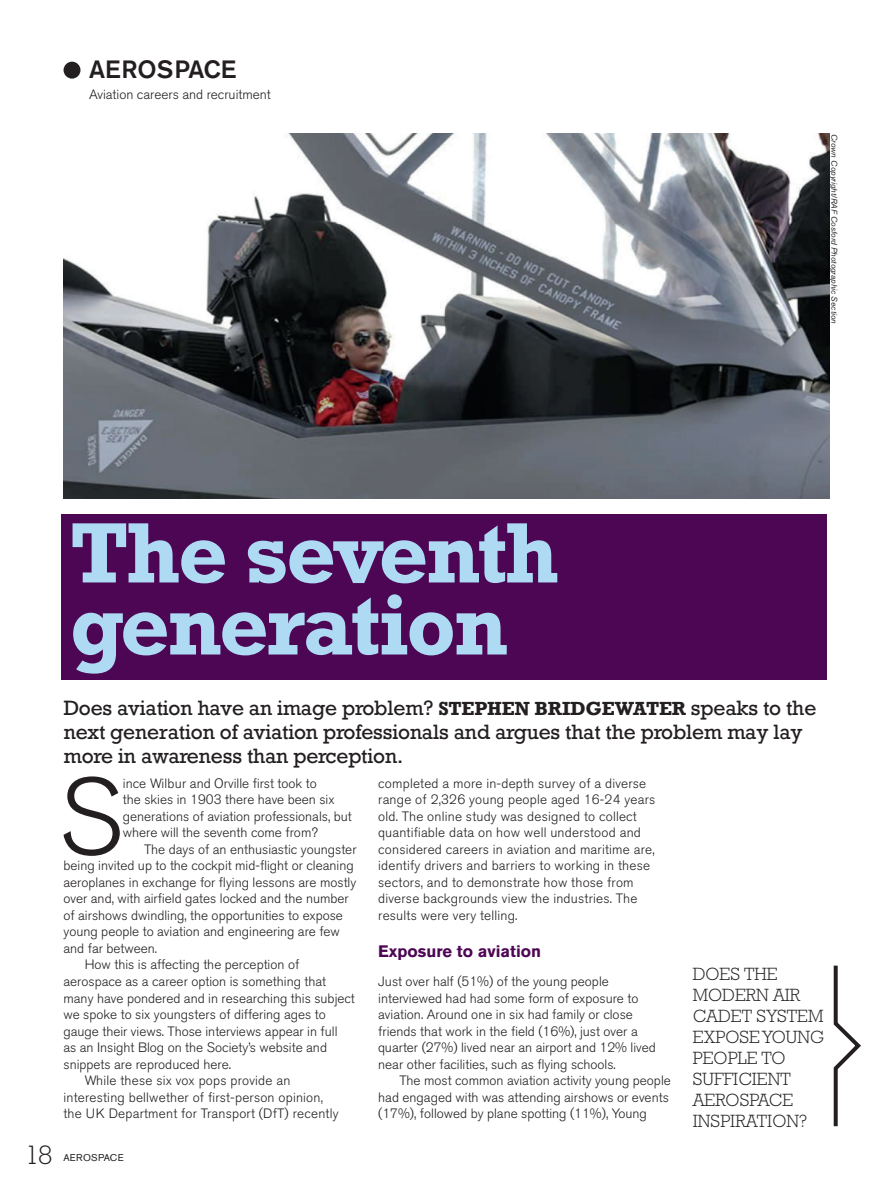
<style>
.page{position:relative;width:891px;height:1190px;background:#fff}
.page>*{position:absolute;margin:0;border:0;box-sizing:border-box;transform-origin:0 0}
.Article_Intro_Drop_C{font:300 106.95px "Akzidenz Grotesk BE";color:#231f20}
.Article_Heading_Main{font:700 87px/72px "Rockwell";letter-spacing:-.03em;color:#aedaf4}
.t1{font:300 27px "Rockwell Std";color:#231f20}
.t2{font:500 24.75px "Akzidenz Grotesk BE";color:#231f20}
.Article_Stand_First{font:19.5px/24px "Rockwell";letter-spacing:-.01em;color:#231f20}
.Pull_Quote_01{font:300 18px/21px "Rockwell Std";color:#231f20}
.Article_Subheading_0{font:700 16.5px "Akzidenz Grotesk BE";color:#4d0654}
.Article_Body_Copy{font:300 13.5px/16.5px "Akzidenz Grotesk BE";color:#231f20}
.Article_Body_Copy_co{font:300 13.5px/16.5px "Akzidenz Grotesk BE";color:#231f20}
.Article_Intro_Drop_C-2{font:300 13.5px/16.5px "Akzidenz Grotesk BE";color:#231f20}
.t3{font:9.75px "Akzidenz Grotesk BE";letter-spacing:.03em;color:#231f20}
.Picture_Credit{font:italic 8.25px "Akzidenz Grotesk BE";color:#231f20}
.s1{font-weight:700}
</style>
<div class="page">
<div style="left:64px;top:62px;width:16px;height:17px;background:#231f20;border-radius:50%"></div>
<div style="left:61px;top:514px;width:766px;height:165px;background:#4d0654"></div>
<svg style="left:833px;top:965px;width:28px;height:162px"></svg>
<img style="left:64px;top:134px;width:765px;height:364px">
<p class="t2" style="left:89px;top:54px;width:149px">AEROSPACE</p>
<p class="Article_Body_Copy" style="left:89px;top:86px;width:183px">Aviation careers and recruitment</p>
<p class="Picture_Credit" style="left:839px;top:134px;width:191px;rotate:90deg">Crown Copyright/RAF Cosford Photographic Section</p>
<p class="Article_Heading_Main" style="left:70px;top:517px;width:491px">The seventh generation</p>
<p class="Article_Stand_First" style="left:64px;top:696px;width:754px">Does aviation have an image problem? <span class="s1">STEPHEN BRIDGEWATER</span> speaks to the next generation of aviation professionals and argues that the problem may lay more in awareness than perception.</p>
<p class="Article_Intro_Drop_C" style="left:58px;top:757px;width:66px">S</p>
<p class="Article_Intro_Drop_C-2" style="left:123px;top:775px;width:230px">ince Wilbur and Orville first took to<br>the skies in 1903 there have been six generations of aviation professionals, but where will the seventh come from?</p>
<p class="Article_Body_Copy" style="left:63px;top:841px;width:294px;text-indent:81px">The days of an enthusiastic youngster being invited up to the cockpit mid-flight or cleaning aeroplanes in exchange for flying lessons are mostly over and, with airfield gates locked and the number of airshows dwindling, the opportunities to expose young people to aviation and engineering are few and far between.</p>
<p class="Article_Body_Copy" style="left:63px;top:956px;width:293px;text-indent:21px">How this is affecting the perception of aerospace as a career option is something that many have pondered and in researching this subject we spoke to six youngsters of differing ages to gauge their views. Those interviews appear in full<br>as an Insight Blog on the Society’s website and snippets are reproduced here.</p>
<p class="Article_Body_Copy" style="left:63px;top:1072px;width:277px;text-indent:21px">While these six vox pops provide an interesting bellwether of first-person opinion, the UK Department for Transport (DfT) recently</p>
<h3 class="t1" style="left:25px;top:1139px;width:29px">18</h3>
<p class="t3" style="left:63px;top:1151px;width:62px">AEROSPACE</p>
<p class="Article_Body_Copy" style="left:378px;top:775px;width:279px">completed a more in-depth survey of a diverse range of 2,326 young people aged 16-24 years old. The online study was designed to collect quantifiable data on how well understood and considered careers in aviation and maritime are, identify drivers and barriers to working in these sectors, and to demonstrate how those from diverse backgrounds view the industries. The results were very telling.</p>
<p class="Article_Subheading_0" style="left:378px;top:942px;width:164px">Exposure to aviation</p>
<p class="Article_Body_Copy_co" style="left:378px;top:973px;width:279px">Just over half (51%) of the young people interviewed had had some form of exposure to aviation. Around one in six had family or close friends that work in the field (16%), just over a quarter (27%) lived near an airport and 12% lived near other facilities, such as flying schools.</p>
<p class="Article_Body_Copy" style="left:378px;top:1072px;width:294px;text-indent:21px">The most common aviation activity young people had engaged with was attending airshows or events (17%), followed by plane spotting (11%), Young</p>
<p class="Pull_Quote_01" style="left:693px;top:963px;width:133px">DOES THE<br>MODERN AIR<br>CADET SYSTEM<br>EXPOSE YOUNG<br>PEOPLE TO<br>SUFFICIENT<br>AEROSPACE<br>INSPIRATION?</p>
</div>
